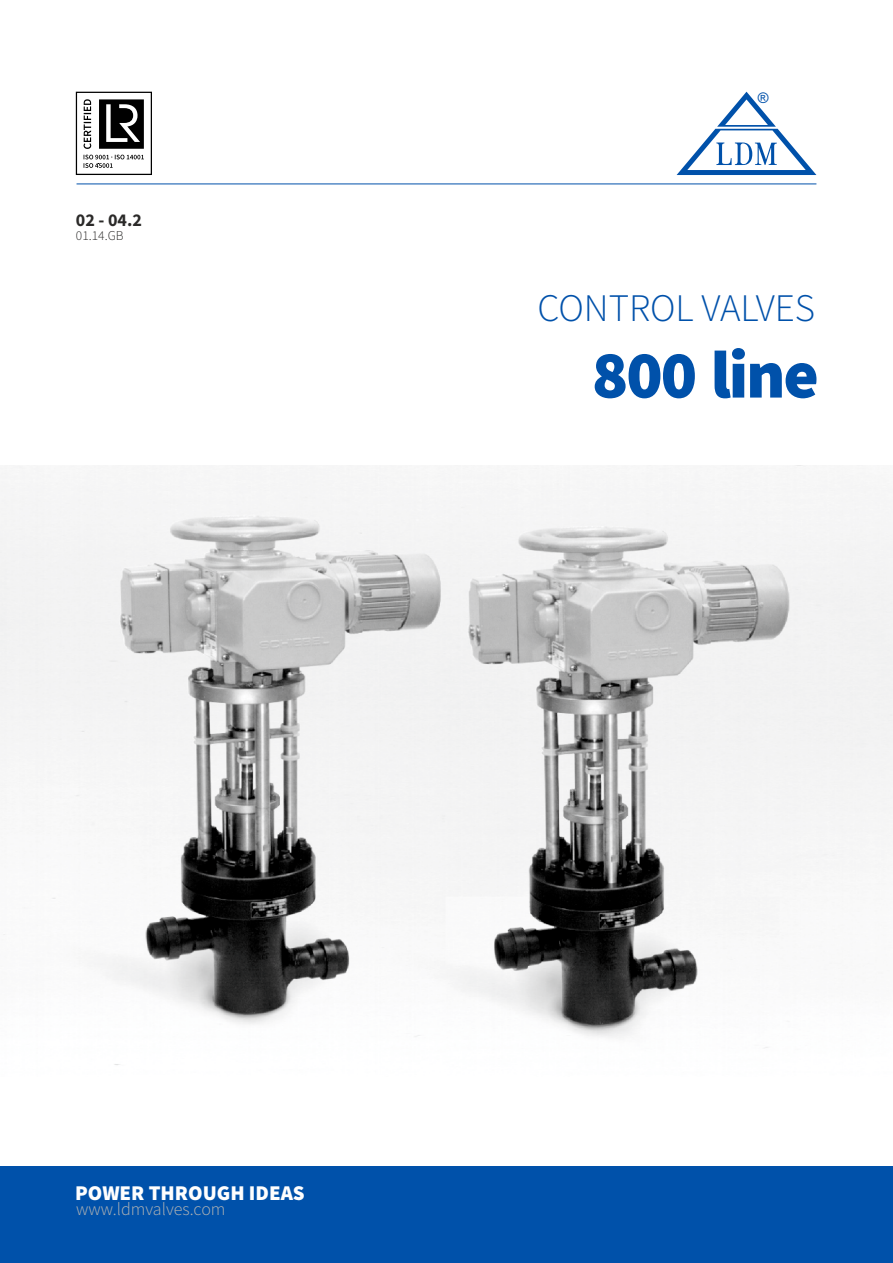
<style>
.page{position:relative;width:893px;height:1263px;background:#fff}
.page>*{position:absolute;margin:0;border:0;box-sizing:border-box;transform-origin:0 0}
.t1{font:900 67.5px "Source Sans Pro";letter-spacing:-.03em;color:#0051aa}
.t2{font:300 39px "Source Sans Pro";color:#0051aa}
.t3{font:900 21px "Source Sans Pro";color:#fefefe}
.t4{font:300 18px "Source Sans Pro";color:#b2b3b3}
.t5{font:700 18px "Source Sans Pro";color:#2b2a29}
.t6{font:14.7px "Arial";color:#0051aa}
.t7{font:300 13.5px "Source Sans Pro";color:#2b2a29}
</style>
<div class="page">
<div style="left:0;top:1167px;width:893px;height:96px;background:#0051aa"></div>
<img style="left:0;top:465px;width:893px;height:600px">
<svg style="left:677px;top:92px;width:139px;height:83px"></svg>
<hr style="left:77px;top:184px;width:739px;height:1px;background:#0051aa">
<svg style="left:76px;top:92px;width:76px;height:83px"></svg>
<p class="t5" style="left:76px;top:212px;width:68px">02 - 04.2</p>
<p class="t7" style="left:76px;top:230px;width:49px">01.14.GB</p>
<p class="t6" style="left:758px;top:92px;width:12px">®</p>
<h2 class="t2" style="left:538px;top:292px;width:279px">CONTROL VALVES</h2>
<h1 class="t1" style="left:592px;top:347px;width:229px">800 line</h1>
<p class="t3" style="left:75px;top:1185px;width:231px">POWER THROUGH IDEAS</p>
<p class="t4" style="left:76px;top:1201px;width:151px">www.ldmvalves.com</p>
</div>
